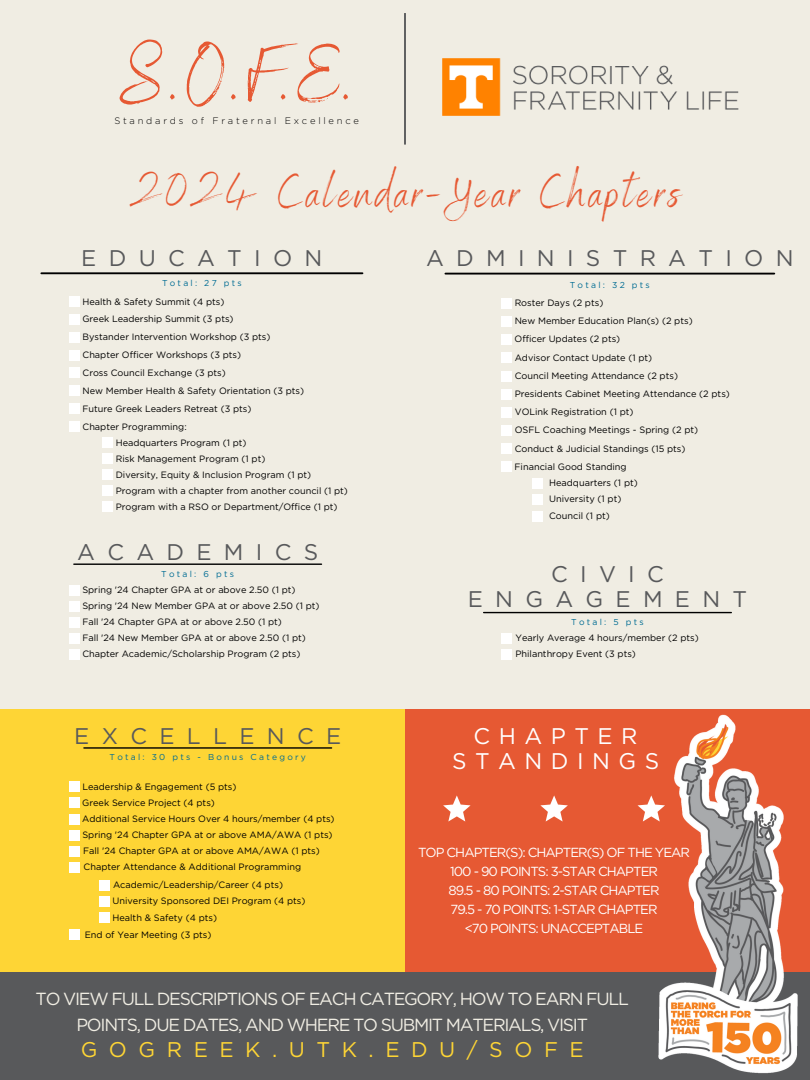
<style>
.page{position:relative;width:810px;height:1080px;background:#f0ede3}
.page>*{position:absolute;margin:0;border:0;box-sizing:border-box;transform-origin:0 0}
.t1{font:79.44px "Benedict";color:#e65933}
.t2{font:46.62px "Benedict";letter-spacing:.08em;color:#e65933}
.t3{font:22.62px "Gotham";letter-spacing:.545em;color:#58595b}
.t4{font:22.62px "Gotham";letter-spacing:.375em;color:#fff}
.t5{font:21.25px "Gotham";letter-spacing:.545em;color:#fed535}
.t6{font:17.5px/25.1px "Gotham";letter-spacing:-.075em;color:#f0ede3;text-align:center}
.t7{font:13.12px "Gotham";letter-spacing:-.075em;color:#fff}
.t8{font:300 9.38px "Gotham";letter-spacing:.295em;color:#000}
.t9{font:9.19px "Gotham";color:#000}
.t10{font:8.56px "Gotham";letter-spacing:.265em;color:#006c93}
</style>
<div class="page">
<div style="left:398px;top:710px;width:412px;height:289px;background:#e65933"></div>
<div style="left:0;top:710px;width:405px;height:273px;background:#fed535"></div>
<hr style="left:41px;top:272px;width:321px;height:2px;background:#000">
<div style="left:69px;top:296px;width:11px;height:11px;background:#fff"></div>
<div style="left:69px;top:314px;width:11px;height:11px;background:#fff"></div>
<div style="left:69px;top:332px;width:11px;height:10px;background:#fff"></div>
<div style="left:69px;top:350px;width:11px;height:10px;background:#fff"></div>
<div style="left:69px;top:386px;width:11px;height:10px;background:#fff"></div>
<div style="left:69px;top:368px;width:11px;height:10px;background:#fff"></div>
<div style="left:69px;top:421px;width:11px;height:11px;background:#fff"></div>
<div style="left:102px;top:437px;width:11px;height:11px;background:#fff"></div>
<div style="left:102px;top:453px;width:11px;height:11px;background:#fff"></div>
<div style="left:102px;top:469px;width:11px;height:11px;background:#fff"></div>
<div style="left:102px;top:485px;width:11px;height:11px;background:#fff"></div>
<div style="left:102px;top:501px;width:11px;height:11px;background:#fff"></div>
<hr style="left:445px;top:273px;width:329px;height:2px;background:#000">
<div style="left:501px;top:298px;width:11px;height:11px;background:#fff"></div>
<div style="left:501px;top:316px;width:11px;height:11px;background:#fff"></div>
<div style="left:501px;top:334px;width:11px;height:11px;background:#fff"></div>
<div style="left:501px;top:352px;width:11px;height:11px;background:#fff"></div>
<div style="left:501px;top:389px;width:11px;height:11px;background:#fff"></div>
<div style="left:501px;top:371px;width:11px;height:11px;background:#fff"></div>
<div style="left:501px;top:461px;width:11px;height:11px;background:#fff"></div>
<div style="left:532px;top:478px;width:11px;height:11px;background:#fff"></div>
<div style="left:532px;top:494px;width:11px;height:11px;background:#fff"></div>
<div style="left:532px;top:511px;width:11px;height:11px;background:#fff"></div>
<div style="left:501px;top:443px;width:11px;height:11px;background:#fff"></div>
<div style="left:501px;top:425px;width:11px;height:11px;background:#fff"></div>
<div style="left:501px;top:407px;width:11px;height:11px;background:#fff"></div>
<hr style="left:74px;top:563px;width:248px;height:2px;background:#000">
<hr style="left:484px;top:612px;width:247px;height:1px;background:#000">
<hr style="left:84px;top:747px;width:248px;height:2px;background:#000">
<div style="left:0;top:972px;width:810px;height:108px;background:#58595b"></div>
<div style="left:69px;top:585px;width:11px;height:11px;background:#fff"></div>
<div style="left:69px;top:601px;width:11px;height:11px;background:#fff"></div>
<div style="left:69px;top:617px;width:11px;height:11px;background:#fff"></div>
<div style="left:70px;top:633px;width:10px;height:11px;background:#fff"></div>
<div style="left:69px;top:649px;width:11px;height:11px;background:#fff"></div>
<div style="left:501px;top:633px;width:11px;height:11px;background:#fff"></div>
<div style="left:501px;top:649px;width:11px;height:11px;background:#fff"></div>
<div style="left:69px;top:781px;width:11px;height:11px;background:#fff"></div>
<div style="left:69px;top:798px;width:11px;height:10px;background:#fff"></div>
<div style="left:69px;top:814px;width:11px;height:10px;background:#fff"></div>
<div style="left:69px;top:830px;width:11px;height:11px;background:#fff"></div>
<div style="left:69px;top:846px;width:11px;height:11px;background:#fff"></div>
<div style="left:69px;top:862px;width:11px;height:11px;background:#fff"></div>
<div style="left:99px;top:880px;width:11px;height:11px;background:#fff"></div>
<div style="left:99px;top:896px;width:11px;height:11px;background:#fff"></div>
<div style="left:99px;top:912px;width:11px;height:11px;background:#fff"></div>
<div style="left:69px;top:929px;width:11px;height:11px;background:#fff"></div>
<svg style="left:443px;top:795px;width:28px;height:27px"></svg>
<svg style="left:540px;top:795px;width:28px;height:27px"></svg>
<img style="left:637px;top:714px;width:161px;height:360px">
<svg style="left:638px;top:795px;width:27px;height:27px"></svg>
<div style="left:69px;top:403px;width:11px;height:11px;background:#fff"></div>
<img style="left:442px;top:58px;width:297px;height:58px">
<hr style="left:404px;top:13px;width:2px;height:132px;background:#58595b">
<p class="t1" style="left:120px;top:25px;width:236px">S.O.F.E.</p>
<p class="t8" style="left:114px;top:116px;width:246px">Standards of Fraternal Excellence</p>
<p class="t2" style="left:130px;top:163px;width:552px">2024 Calendar-Year Chapters</p>
<p class="t3" style="left:81px;top:248px;width:243px">EDUCATION</p>
<p class="t3" style="left:426px;top:248px;width:369px">ADMINISTRATION</p>
<p class="t10" style="left:162px;top:280px;width:81px">Total: 27 pts</p>
<p class="t10" style="left:570px;top:281px;width:82px">Total: 32 pts</p>
<p class="t9" style="left:515px;top:299px;width:90px">Roster Days (2 pts)</p>
<p class="t9" style="left:515px;top:317px;width:180px">New Member Education Plan(s) (2 pts)</p>
<p class="t9" style="left:515px;top:335px;width:107px">Officer Updates (2 pts)</p>
<p class="t9" style="left:515px;top:353px;width:139px">Advisor Contact Update (1 pt)</p>
<p class="t9" style="left:515px;top:371px;width:165px">Council Meeting Attendance (2 pts)</p>
<p class="t9" style="left:515px;top:390px;width:217px">Presidents Cabinet Meeting Attendance (2 pts)</p>
<p class="t9" style="left:82px;top:297px;width:144px">Health &amp; Safety Summit (4 pts)</p>
<p class="t9" style="left:82px;top:315px;width:153px">Greek Leadership Summit (3 pts)</p>
<p class="t9" style="left:83px;top:333px;width:189px">Bystander Intervention Workshop (3 pts)</p>
<p class="t9" style="left:83px;top:351px;width:160px">Chapter Officer Workshops (3 pts)</p>
<p class="t9" style="left:83px;top:369px;width:145px">Cross Council Exchange (3 pts)</p>
<p class="t9" style="left:83px;top:387px;width:223px">New Member Health &amp; Safety Orientation (3 pts)</p>
<p class="t9" style="left:83px;top:423px;width:106px">Chapter Programming:</p>
<p class="t9" style="left:116px;top:439px;width:132px">Headquarters Program (1 pt)</p>
<p class="t9" style="left:116px;top:487px;width:234px">Program with a chapter from another council (1 pt)</p>
<p class="t9" style="left:116px;top:503px;width:223px">Program with a RSO or Department/Office (1 pt)</p>
<p class="t9" style="left:83px;top:405px;width:170px">Future Greek Leaders Retreat (3 pts)</p>
<p class="t9" style="left:515px;top:408px;width:120px">VOLink Registration (1 pt)</p>
<p class="t9" style="left:515px;top:426px;width:185px">OSFL Coaching Meetings - Spring (2 pt)</p>
<p class="t9" style="left:515px;top:444px;width:172px">Conduct &amp; Judicial Standings (15 pts)</p>
<p class="t9" style="left:116px;top:455px;width:151px">Risk Management Program (1 pt)</p>
<p class="t9" style="left:116px;top:471px;width:197px">Diversity, Equity &amp; Inclusion Program (1 pt)</p>
<p class="t9" style="left:515px;top:462px;width:114px">Financial Good Standing</p>
<p class="t9" style="left:549px;top:479px;width:90px">Headquarters (1 pt)</p>
<p class="t9" style="left:549px;top:495px;width:74px">University (1 pt)</p>
<p class="t9" style="left:549px;top:512px;width:62px">Council (1 pt)</p>
<p class="t3" style="left:77px;top:542px;width:242px">ACADEMICS</p>
<p class="t10" style="left:161px;top:571px;width:74px">Total: 6 pts</p>
<p class="t9" style="left:82px;top:586px;width:215px">Spring '24 Chapter GPA at or above 2.50 (1 pt)</p>
<p class="t9" style="left:82px;top:602px;width:239px">Spring '24 New Member GPA at or above 2.50 (1 pt)</p>
<p class="t9" style="left:82px;top:618px;width:201px">Fall '24 Chapter GPA at or above 2.50 (1 pt)</p>
<p class="t9" style="left:82px;top:634px;width:225px">Fall '24 New Member GPA at or above 2.50 (1 pt)</p>
<p class="t9" style="left:82px;top:650px;width:220px">Chapter Academic/Scholarship Program (2 pts)</p>
<p class="t3" style="left:74px;top:726px;width:268px">EXCELLENCE</p>
<p class="t10" style="left:110px;top:753px;width:198px">Total: 30 pts - Bonus Category</p>
<p class="t9" style="left:82px;top:783px;width:156px">Leadership &amp; Engagement (5 pts)</p>
<p class="t9" style="left:82px;top:798px;width:134px">Greek Service Project (4 pts)</p>
<p class="t9" style="left:82px;top:814px;width:254px">Additional Service Hours Over 4 hours/member (4 pts)</p>
<p class="t9" style="left:82px;top:830px;width:252px">Spring '24 Chapter GPA at or above AMA/AWA (1 pts)</p>
<p class="t9" style="left:83px;top:847px;width:238px">Fall '24 Chapter GPA at or above AMA/AWA (1 pts)</p>
<p class="t9" style="left:84px;top:863px;width:219px">Chapter Attendance &amp; Additional Programming</p>
<p class="t9" style="left:113px;top:881px;width:171px">Academic/Leadership/Career (4 pts)</p>
<p class="t9" style="left:113px;top:897px;width:195px">University Sponsored DEI Program (4 pts)</p>
<p class="t9" style="left:113px;top:913px;width:106px">Health &amp; Safety (4 pts)</p>
<p class="t9" style="left:85px;top:930px;width:128px">End of Year Meeting (3 pts)</p>
<p class="t3" style="left:551px;top:564px;width:114px">CIVIC</p>
<p class="t3" style="left:468px;top:589px;width:281px">ENGAGEMENT</p>
<p class="t10" style="left:571px;top:618px;width:74px">Total: 5 pts</p>
<p class="t9" style="left:515px;top:634px;width:185px">Yearly Average 4 hours/member (2 pts)</p>
<p class="t9" style="left:515px;top:650px;width:122px">Philanthropy Event (3 pts)</p>
<p class="t4" style="left:474px;top:726px;width:165px">CHAPTER</p>
<p class="t4" style="left:452px;top:751px;width:209px">STANDINGS</p>
<p class="t7" style="left:418px;top:847px;width:274px">TOP CHAPTER(S): CHAPTER(S) OF THE YEAR</p>
<p class="t7" style="left:450px;top:866px;width:209px">100 - 90 POINTS: 3-STAR CHAPTER</p>
<p class="t7" style="left:449px;top:885px;width:213px">89.5 - 80 POINTS: 2-STAR CHAPTER</p>
<p class="t7" style="left:451px;top:904px;width:209px">79.5 - 70 POINTS: 1-STAR CHAPTER</p>
<p class="t7" style="left:465px;top:923px;width:180px">&lt;70 POINTS: UNACCEPTABLE</p>
<p class="t6" style="left:36px;top:988px;width:595px">TO VIEW FULL DESCRIPTIONS OF EACH CATEGORY, HOW TO EARN FULL<br>POINTS, DUE DATES, AND WHERE TO SUBMIT MATERIALS, VISIT</p>
<p class="t5" style="left:81px;top:1040px;width:505px">GOGREEK.UTK.EDU/SOFE</p>
</div>
